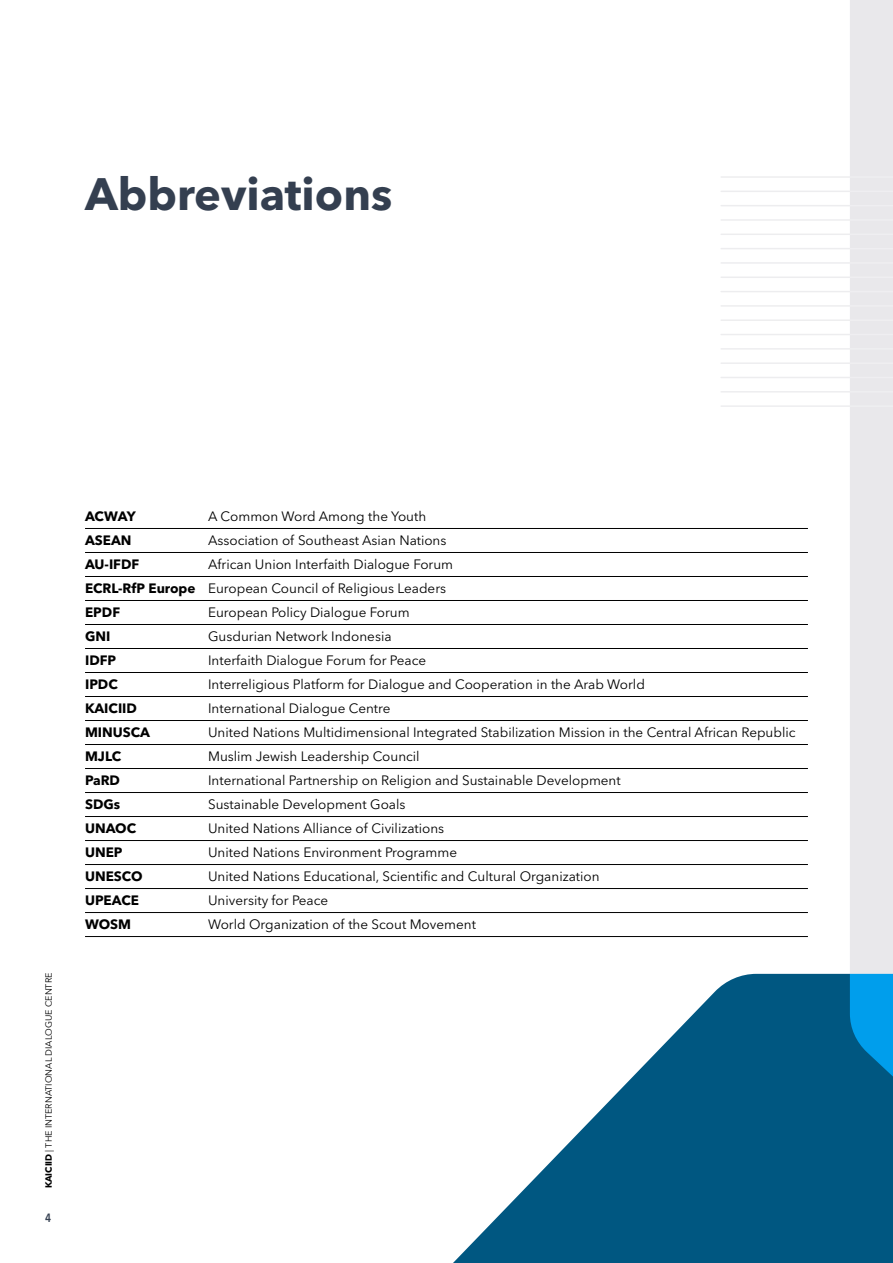
<style>
.page{position:relative;width:893px;height:1263px;background:#fff}
.page>*{position:absolute;margin:0;border:0;box-sizing:border-box;transform-origin:0 0}
.t1{font:700 45px "Avenir Next LT Pro";color:#343f50}
.t2{font:13.5px/24px "Avenir Next LT Pro";color:#000}
.t3{font:700 13.5px "Avenir Next LT Pro";color:#000}
.t4{font:600 12px "Avenir Next Condensed";color:#343f50}
.t5{font:9px "Avenir Next";color:#000}
.s1{font-family:"Avenir Next LT Pro";font-weight:700}
.s2{font-weight:700}
</style>
<div class="page">
<svg style="left:453px;top:974px;width:397px;height:289px;fill:#005781"></svg>
<svg style="left:850px;top:0;width:43px;height:1263px;background:#b2cad9"></svg>
<hr style="left:85px;top:528px;width:723px;height:1px;background:#000">
<hr style="left:85px;top:552px;width:723px;height:1px;background:#000">
<hr style="left:85px;top:576px;width:723px;height:1px;background:#000">
<hr style="left:85px;top:600px;width:723px;height:1px;background:#000">
<hr style="left:85px;top:624px;width:723px;height:1px;background:#000">
<hr style="left:85px;top:648px;width:723px;height:1px;background:#000">
<hr style="left:85px;top:672px;width:723px;height:1px;background:#000">
<hr style="left:85px;top:696px;width:723px;height:1px;background:#000">
<hr style="left:85px;top:720px;width:723px;height:1px;background:#000">
<hr style="left:85px;top:744px;width:723px;height:1px;background:#000">
<hr style="left:85px;top:768px;width:723px;height:1px;background:#000">
<hr style="left:85px;top:792px;width:723px;height:1px;background:#000">
<hr style="left:85px;top:816px;width:723px;height:1px;background:#000">
<hr style="left:85px;top:840px;width:723px;height:1px;background:#000">
<hr style="left:85px;top:864px;width:723px;height:1px;background:#000">
<hr style="left:85px;top:888px;width:723px;height:1px;background:#000">
<hr style="left:85px;top:912px;width:723px;height:1px;background:#000">
<hr style="left:85px;top:936px;width:723px;height:1px;background:#000">
<hr style="left:721px;top:176px;width:172px;height:2px;background:#ceced3">
<hr style="left:721px;top:191px;width:172px;height:1px;background:#ceced3">
<hr style="left:721px;top:205px;width:172px;height:1px;background:#ceced3">
<hr style="left:721px;top:219px;width:172px;height:2px;background:#ceced3">
<hr style="left:721px;top:234px;width:172px;height:1px;background:#ceced3">
<hr style="left:721px;top:248px;width:172px;height:1px;background:#ceced3">
<hr style="left:721px;top:262px;width:172px;height:2px;background:#ceced3">
<hr style="left:721px;top:276px;width:172px;height:2px;background:#ceced3">
<hr style="left:721px;top:291px;width:172px;height:1px;background:#ceced3">
<hr style="left:721px;top:305px;width:172px;height:2px;background:#ceced3">
<hr style="left:721px;top:319px;width:172px;height:2px;background:#ceced3">
<hr style="left:721px;top:334px;width:172px;height:1px;background:#ceced3">
<hr style="left:721px;top:348px;width:172px;height:2px;background:#ceced3">
<hr style="left:721px;top:362px;width:172px;height:2px;background:#ceced3">
<hr style="left:721px;top:377px;width:172px;height:1px;background:#ceced3">
<hr style="left:721px;top:391px;width:172px;height:2px;background:#ceced3">
<hr style="left:721px;top:405px;width:172px;height:2px;background:#ceced3">
<h1 class="t1" style="left:85px;top:167px;width:309px">Abbreviations</h1>
<p class="t5" style="left:41px;top:1188px;width:217px;rotate:-90deg"><span class="s1">KAICIID</span> | THE INTERNATIONAL DIALOGUE CENTRE</p>
<p class="t4" style="left:45px;top:1207px;width:8px">4</p>
<p class="t3" style="left:85px;top:508px;width:52px">ACWAY</p>
<p class="t2" style="left:208px;top:504px;width:220px">A Common Word Among the Youth</p>
<p class="t3" style="left:85px;top:532px;width:48px">ASEAN</p>
<p class="t2" style="left:208px;top:528px;width:240px">Association of Southeast Asian Nations</p>
<p class="t3" style="left:85px;top:556px;width:56px">AU-IFDF</p>
<p class="t2" style="left:85px;top:552px;width:370px;text-indent:123px">African Union Interfaith Dialogue Forum<br><span class="s2">ECRL-RfP Europe</span> European Council of Religious Leaders<br><span class="s2">EPDF</span></p>
<p class="t2" style="left:208px;top:600px;width:203px">European Policy Dialogue Forum</p>
<p class="t3" style="left:85px;top:628px;width:27px">GNI</p>
<p class="t2" style="left:208px;top:624px;width:185px">Gusdurian Network Indonesia</p>
<p class="t3" style="left:85px;top:652px;width:33px">IDFP</p>
<p class="t2" style="left:208px;top:648px;width:220px">Interfaith Dialogue Forum for Peace</p>
<p class="t3" style="left:85px;top:676px;width:34px">IPDC</p>
<p class="t2" style="left:208px;top:672px;width:438px">Interreligious Platform for Dialogue and Cooperation in the Arab World</p>
<p class="t3" style="left:85px;top:700px;width:54px">KAICIID</p>
<p class="t2" style="left:208px;top:696px;width:184px">International Dialogue Centre</p>
<p class="t3" style="left:85px;top:724px;width:66px">MINUSCA</p>
<p class="t2" style="left:208px;top:720px;width:589px">United Nations Multidimensional Integrated Stabilization Mission in the Central African Republic</p>
<p class="t3" style="left:85px;top:748px;width:38px">MJLC</p>
<p class="t2" style="left:208px;top:744px;width:213px">Muslim Jewish Leadership Council</p>
<p class="t3" style="left:85px;top:772px;width:37px">PaRD</p>
<p class="t2" style="left:208px;top:768px;width:414px">International Partnership on Religion and Sustainable Development</p>
<p class="t3" style="left:85px;top:796px;width:37px">SDGs</p>
<p class="t2" style="left:208px;top:792px;width:199px">Sustainable Development Goals</p>
<p class="t3" style="left:85px;top:820px;width:53px">UNAOC</p>
<p class="t2" style="left:208px;top:816px;width:238px">United Nations Alliance of Civilizations</p>
<p class="t3" style="left:85px;top:844px;width:39px">UNEP</p>
<p class="t2" style="left:208px;top:840px;width:250px">United Nations Environment Programme</p>
<p class="t3" style="left:85px;top:868px;width:59px">UNESCO</p>
<p class="t2" style="left:208px;top:864px;width:393px">United Nations Educational, Scientific and Cultural Organization</p>
<p class="t3" style="left:85px;top:892px;width:55px">UPEACE</p>
<p class="t2" style="left:208px;top:888px;width:122px">University for Peace</p>
<p class="t3" style="left:85px;top:916px;width:48px">WOSM</p>
<p class="t2" style="left:208px;top:912px;width:269px">World Organization of the Scout Movement</p>
</div>
